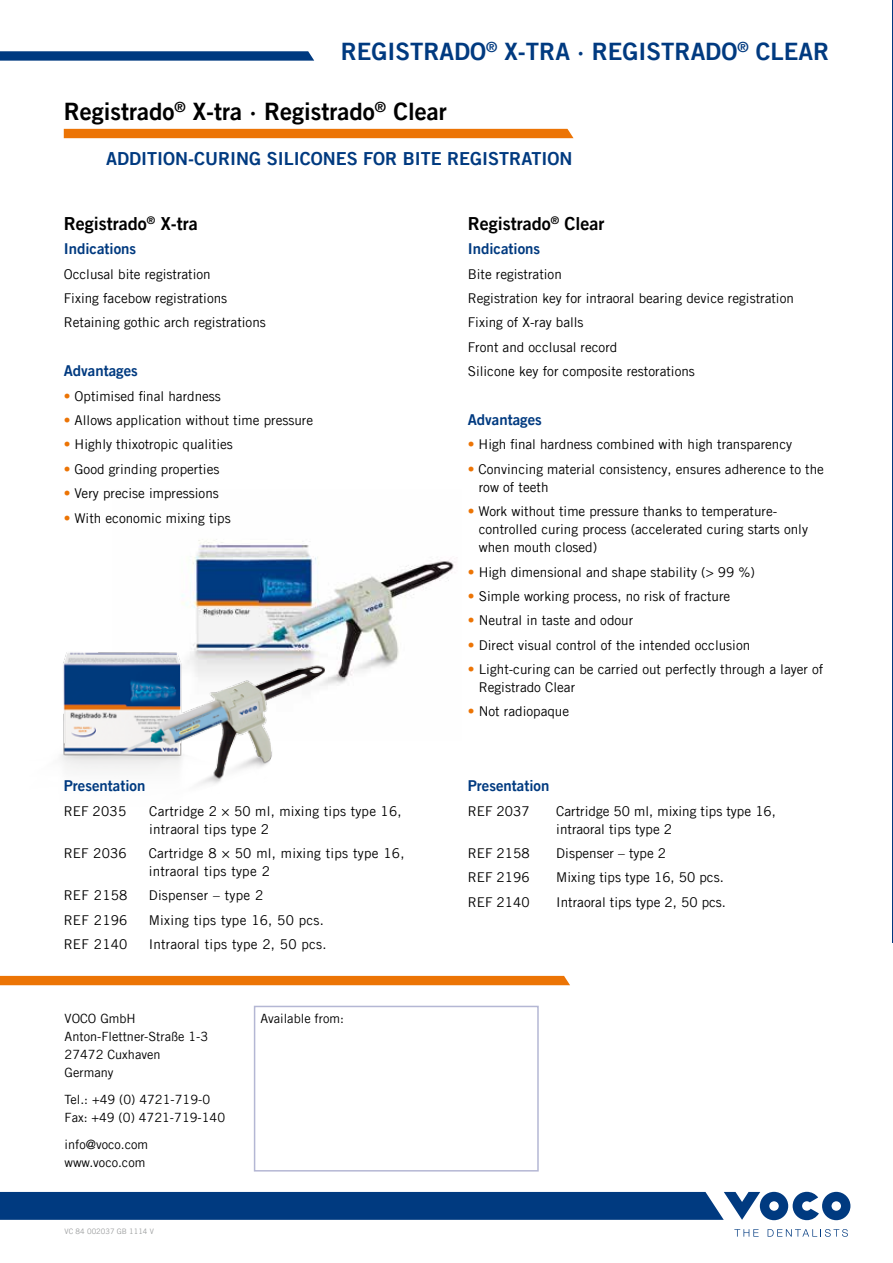
<style>
.page{position:relative;width:893px;height:1263px;background:#fff}
.page>*{position:absolute;margin:0;border:0;box-sizing:border-box;transform-origin:0 0}
.t1{font:24px "Trade Gothic LT Com Bd 2";color:#003a80}
.t2{font:24px "Trade Gothic LT Com Bd 2";color:#000}
.t3{font:18px "Trade Gothic LT Com Bd 2";color:#003a80}
.t4{font:18px "Trade Gothic LT Com Bd 2";color:#000}
.t5{font:15px "Trade Gothic LT Com Bd 2";color:#003a80}
.t6{font:13.5px/18px "Trade Gothic LT Com";color:#000}
.t7{font:12.75px/18px "Trade Gothic LT Com";color:#000}
.t8{font:7.5px "Trade Gothic LT Com";color:#9c9e9f}
.s1{color:#ec7405}
</style>
<div class="page">
<svg style="left:0;top:51px;width:314px;height:10px;background:#124889"></svg>
<img style="left:892px;top:0;width:1px;height:943px">
<svg style="left:0;top:1192px;width:850px;height:28px;background:#134989"></svg>
<svg style="left:734px;top:1229px;width:25px;height:7px"></svg>
<svg style="left:768px;top:1229px;width:80px;height:8px"></svg>
<img style="left:181px;top:539px;width:275px;height:145px">
<img style="left:60px;top:606px;width:279px;height:179px">
<div style="left:64px;top:129px;width:509px;height:9px;background:#ec7405"></div>
<div style="left:0;top:976px;width:570px;height:9px;background:#ec7405"></div>
<div style="left:254px;top:1006px;width:285px;height:165px;border:2px solid #b4b7d4"></div>
<h1 class="t1" style="left:341px;top:37px;width:482px">Registrado<sup>®</sup> X-tra · Registrado<sup>®</sup> Clear</h1>
<h1 class="t2" style="left:64px;top:97px;width:384px">Registrado<sup>®</sup> X-tra · Registrado<sup>®</sup> Clear</h1>
<h2 class="t3" style="left:106px;top:147px;width:468px">Addition-curing silicones for bite registration</h2>
<h2 class="t4" style="left:64px;top:212px;width:135px">Registrado<sup>®</sup> X-tra</h2>
<p class="t5" style="left:64px;top:240px;width:74px">I ndications</p>
<p class="t6" style="left:64px;top:261px;width:204px;line-height:24.5px">Occlusal bite registration<br>Fixing facebow registrations<br>Retaining gothic arch registrations</p>
<p class="t5" style="left:64px;top:362px;width:76px">Advantages</p>
<p class="t6" style="left:64px;top:387px;width:159px"><span class="s1">•</span> Optimised final hardness</p>
<p class="t6" style="left:64px;top:411px;width:251px"><span class="s1">•</span> Allows application without time pressure</p>
<p class="t6" style="left:64px;top:435px;width:171px"><span class="s1">•</span> Highly thixotropic qualities</p>
<p class="t6" style="left:64px;top:460px;width:157px"><span class="s1">•</span> Good grinding properties</p>
<p class="t6" style="left:64px;top:484px;width:157px"><span class="s1">•</span> Very precise impressions</p>
<p class="t6" style="left:64px;top:509px;width:168px"><span class="s1">•</span> With economic mixing tips</p>
<p class="t5" style="left:64px;top:776px;width:83px">Presentation</p>
<p class="t6" style="left:64px;top:801px;width:64px">REF 2035</p>
<p class="t6" style="left:149px;top:801px;width:254px">Cartridge 2 × 50 ml, mixing tips type 16, intraoral tips type 2</p>
<p class="t6" style="left:64px;top:844px;width:65px">REF 2036</p>
<p class="t6" style="left:149px;top:844px;width:257px">Cartridge 8 × 50 ml, mixing tips type 16, intraoral tips type 2</p>
<p class="t6" style="left:64px;top:886px;width:65px">REF 2158</p>
<p class="t6" style="left:149px;top:886px;width:116px">Dispenser – type 2</p>
<p class="t6" style="left:64px;top:911px;width:65px">REF 2196</p>
<p class="t6" style="left:149px;top:911px;width:177px">Mixing tips type 16, 50 pcs.</p>
<p class="t6" style="left:64px;top:935px;width:65px">REF 2140</p>
<p class="t6" style="left:149px;top:935px;width:179px">Intraoral tips type 2, 50 pcs.</p>
<p class="t7" style="left:65px;top:1009px;width:145px">VOCO GmbH<br>Anton-Flettner-Straße 1-3<br>27472 Cuxhaven<br>Germany</p>
<p class="t7" style="left:65px;top:1090px;width:162px">Tel.: +49 (0) 4721-719-0<br>Fax: +49 (0) 4721-719-140</p>
<p class="t7" style="left:65px;top:1135px;width:85px">info@voco.com www.voco.com</p>
<p class="t8" style="left:65px;top:1226px;width:91px">VC 84 002037 GB 1114 V</p>
<p class="t7" style="left:261px;top:1009px;width:85px">Available from:</p>
<h2 class="t4" style="left:468px;top:212px;width:138px">Registrado<sup>®</sup> Clear</h2>
<p class="t5" style="left:468px;top:240px;width:74px">I ndications</p>
<p class="t6" style="left:468px;top:261px;width:328px;line-height:24.5px">Bite registration<br>Registration key for intraoral bearing device registration Fixing of X-ray balls<br>Front and occlusal record<br>Silicone key for composite restorations</p>
<p class="t5" style="left:468px;top:410px;width:76px">Advantages</p>
<p class="t6" style="left:468px;top:435px;width:326px"><span class="s1">•</span> High final hardness combined with high transparency</p>
<p class="t6" style="left:479px;top:460px;width:347px;text-indent:-11px"><span class="s1">•</span> Convincing material consistency, ensures adherence to the row of teeth</p>
<p class="t6" style="left:479px;top:502px;width:331px;text-indent:-11px"><span class="s1">•</span> Work without time pressure thanks to temperature&shy;controlled curing process (accelerated curing starts only when mouth closed)</p>
<p class="t6" style="left:468px;top:562px;width:289px"><span class="s1">•</span> High dimensional and shape stability (&gt; 99 %)</p>
<p class="t6" style="left:468px;top:587px;width:264px"><span class="s1">•</span> Simple working process, no risk of fracture</p>
<p class="t6" style="left:468px;top:611px;width:167px"><span class="s1">•</span> Neutral in taste and odour</p>
<p class="t6" style="left:468px;top:636px;width:284px"><span class="s1">•</span> Direct visual control of the intended occlusion</p>
<p class="t6" style="left:479px;top:660px;width:346px;text-indent:-11px"><span class="s1">•</span> Light-curing can be carried out perfectly through a layer of<br>Registrado Clear</p>
<p class="t6" style="left:468px;top:702px;width:103px"><span class="s1">•</span> Not radiopaque</p>
<p class="t5" style="left:468px;top:776px;width:83px">Presentation</p>
<p class="t6" style="left:468px;top:801px;width:63px">REF 2037</p>
<p class="t6" style="left:556px;top:801px;width:221px">Cartridge 50 ml, mixing tips type 16, intraoral tips type 2</p>
<p class="t6" style="left:468px;top:844px;width:63px">REF 2158</p>
<p class="t6" style="left:556px;top:844px;width:111px">Dispenser – type 2</p>
<p class="t6" style="left:468px;top:868px;width:63px">REF 2196</p>
<p class="t6" style="left:556px;top:868px;width:169px">Mixing tips type 16, 50 pcs.</p>
<p class="t6" style="left:468px;top:893px;width:63px">REF 2140</p>
<p class="t6" style="left:556px;top:893px;width:171px">Intraoral tips type 2, 50 pcs.</p>
</div>
